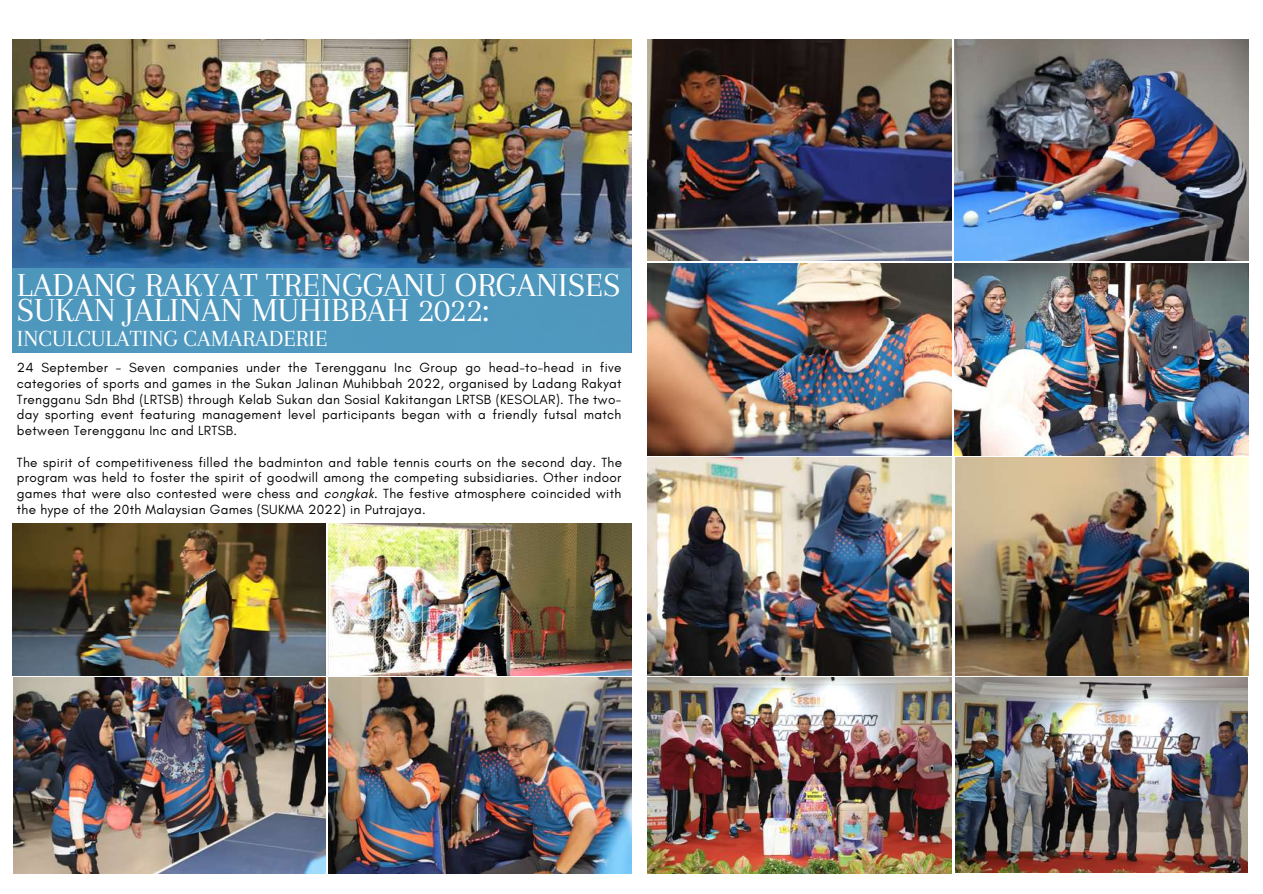
<style>
.page{position:relative;width:1263px;height:894px;background:#fff}
.page>*{position:absolute;margin:0;border:0;box-sizing:border-box;transform-origin:0 0}
.t1{font:34.95px/25.8px "Arapey";color:#fff}
.t2{font:24px "Arapey";color:#fff}
.t3{font:13.5px/15.8px "Glacial Indifference";letter-spacing:.02em;color:#000;text-align:justify}
.s1{font-style:italic}
</style>
<div class="page">
<img style="left:13px;top:40px;width:618px;height:228px">
<div style="left:13px;top:268px;width:618px;height:84px;background:#519cbf"></div>
<img style="left:955px;top:40px;width:293px;height:220px">
<img style="left:955px;top:458px;width:293px;height:217px">
<img style="left:647px;top:677px;width:304px;height:196px">
<img style="left:955px;top:677px;width:293px;height:195px">
<img style="left:647px;top:458px;width:304px;height:217px">
<img style="left:647px;top:263px;width:304px;height:192px">
<img style="left:955px;top:263px;width:293px;height:192px">
<img style="left:13px;top:677px;width:313px;height:196px">
<img style="left:328px;top:523px;width:303px;height:152px">
<img style="left:13px;top:523px;width:313px;height:152px">
<img style="left:647px;top:40px;width:304px;height:220px">
<img style="left:328px;top:677px;width:303px;height:196px">
<h1 class="t1" style="left:17px;top:271px;width:605px">LADANG RAKYAT TRENGGANU ORGANISES<br>SUKAN JALINAN MUHIBBAH 2022:</h1>
<p class="t3" style="left:17px;top:359px;width:606px">24 September - Seven companies under the Terengganu Inc Group go head-to-head in five categories of sports and games in the Sukan Jalinan Muhibbah 2022, organised by Ladang Rakyat Trengganu Sdn Bhd (LRTSB) through Kelab Sukan dan Sosial Kakitangan LRTSB (KESOLAR). The two&shy;day sporting event featuring management level participants began with a friendly futsal match between Terengganu Inc and LRTSB.</p>
<p class="t3" style="left:17px;top:454px;width:607px">The spirit of competitiveness filled the badminton and table tennis courts on the second day. The program was held to foster the spirit of goodwill among the competing subsidiaries. Other indoor games that were also contested were chess and <span class="s1">congkak</span>. The festive atmosphere coincided with the hype of the 20th Malaysian Games (SUKMA 2022) in Putrajaya.</p>
<h2 class="t2" style="left:17px;top:325px;width:312px">INCULCULATING CAMARADERIE</h2>
</div>
